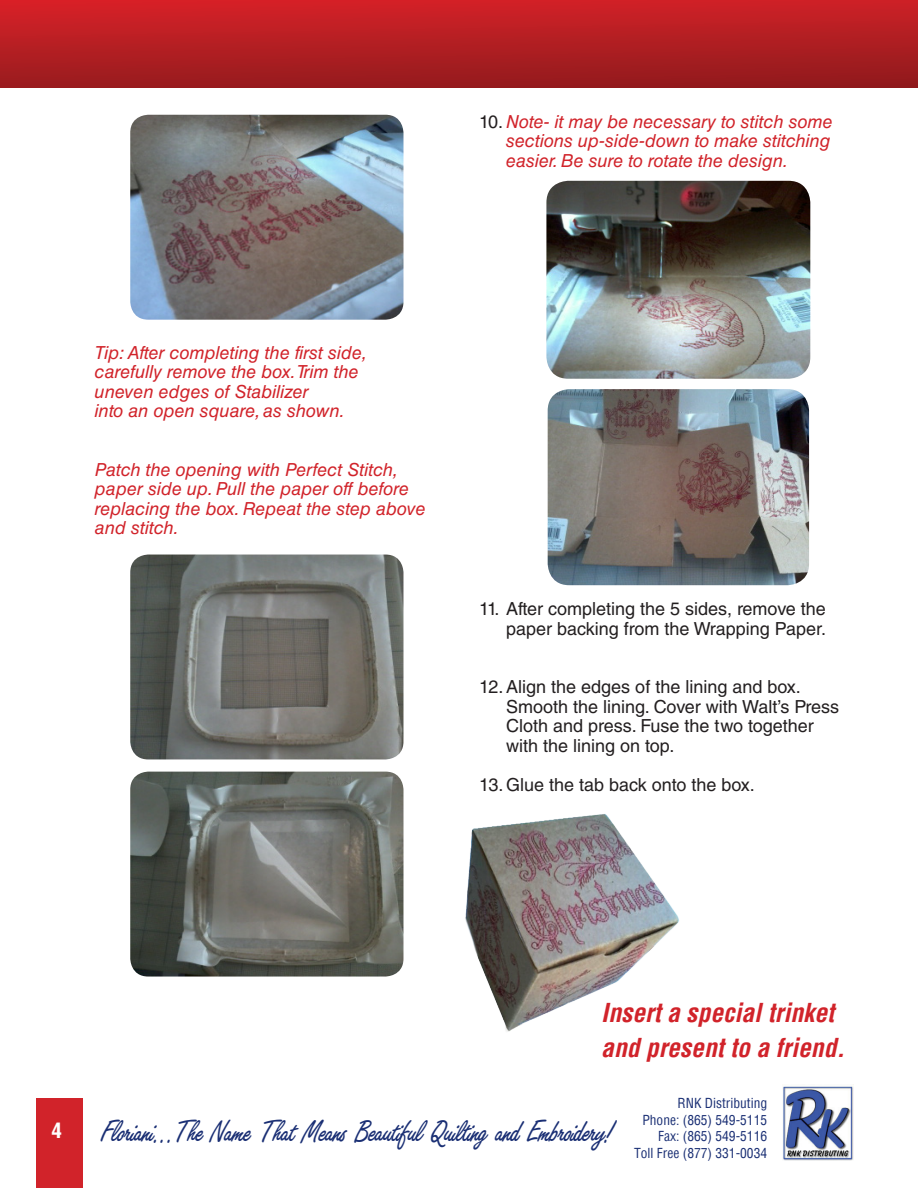
<style>
.page{position:relative;width:918px;height:1188px;background:#fff}
.page>*{position:absolute;margin:0;border:0;box-sizing:border-box;transform-origin:0 0}
.t1{font:30.45px "Arabella";color:#1a2f74}
.t2{font:italic 700 condensed 25.5px/34.5px "Helvetica";color:#d1232a}
.t3{font:700 condensed 21px "Helvetica";color:#fff}
.t4{font:italic 18px/19.5px "Helvetica LT Std";color:#d1232a}
.t5{font:18px/19.5px "Helvetica LT Std";color:#231f20;text-align:right}
.t6{font:condensed 13.5px/16.5px "Helvetica";color:#1a2f74;text-align:right}
.s1{font-style:normal;color:#231f20}
</style>
<div class="page">
<div style="left:0;top:0;width:918px;height:87px;background:linear-gradient(to bottom,#d32127,#941b1d)"></div>
<div style="left:36px;top:1098px;width:47px;height:90px;background:#d1232a"></div>
<img style="left:782px;top:1084px;width:72px;height:76px">
<img style="left:130px;top:115px;width:273px;height:205px">
<img style="left:130px;top:555px;width:273px;height:204px">
<img style="left:130px;top:772px;width:273px;height:205px">
<img style="left:546px;top:181px;width:264px;height:198px">
<img style="left:548px;top:389px;width:261px;height:196px">
<img style="left:465px;top:814px;width:214px;height:218px">
<p class="t4" style="left:506px;top:112px;width:328px;text-align:justify;text-indent:-27px"><span class="s1">10.</span> Note- it may be necessary to stitch some sections up-side-down to make stitching easier. Be sure to rotate the design.</p>
<p class="t4" style="left:95px;top:343px;width:274px">Tip: After completing the first side, carefully remove the box.Trim the uneven edges of Stabilizer<br>into an open square, as shown.</p>
<p class="t4" style="left:95px;top:460px;width:332px">Patch the opening with Perfect Stitch, paper side up. Pull the paper off before replacing the box. Repeat the step above and stitch.</p>
<p class="t5" style="left:479px;top:599px;width:348px">11. After completing the 5 sides, remove the paper backing from the Wrapping Paper.</p>
<p class="t5" style="left:506px;top:677px;width:334px;text-align:left;text-indent:-27px">12.Align the edges of the lining and box.<br>Smooth the lining. Cover with Walt’s Press Cloth and press. Fuse the two together with the lining on top.</p>
<p class="t5" style="left:479px;top:775px;width:277px">13.Glue the tab back onto the box.</p>
<h2 class="t2" style="left:601px;top:995px;width:245px">Insert a special trinket and present to a friend.</h2>
<p class="t3" style="left:51px;top:1117px;width:12px">4</p>
<h1 class="t1" style="left:102px;top:1111px;width:514px">Floriani...The Name That Means Beautiful Quilting and Embroidery!</h1>
<p class="t6" style="left:634px;top:1095px;width:135px">RNK Distributing<br>Phone: (865) 549-5115<br>Fax: (865) 549-5116<br>Toll Free (877) 331-0034</p>
</div>
